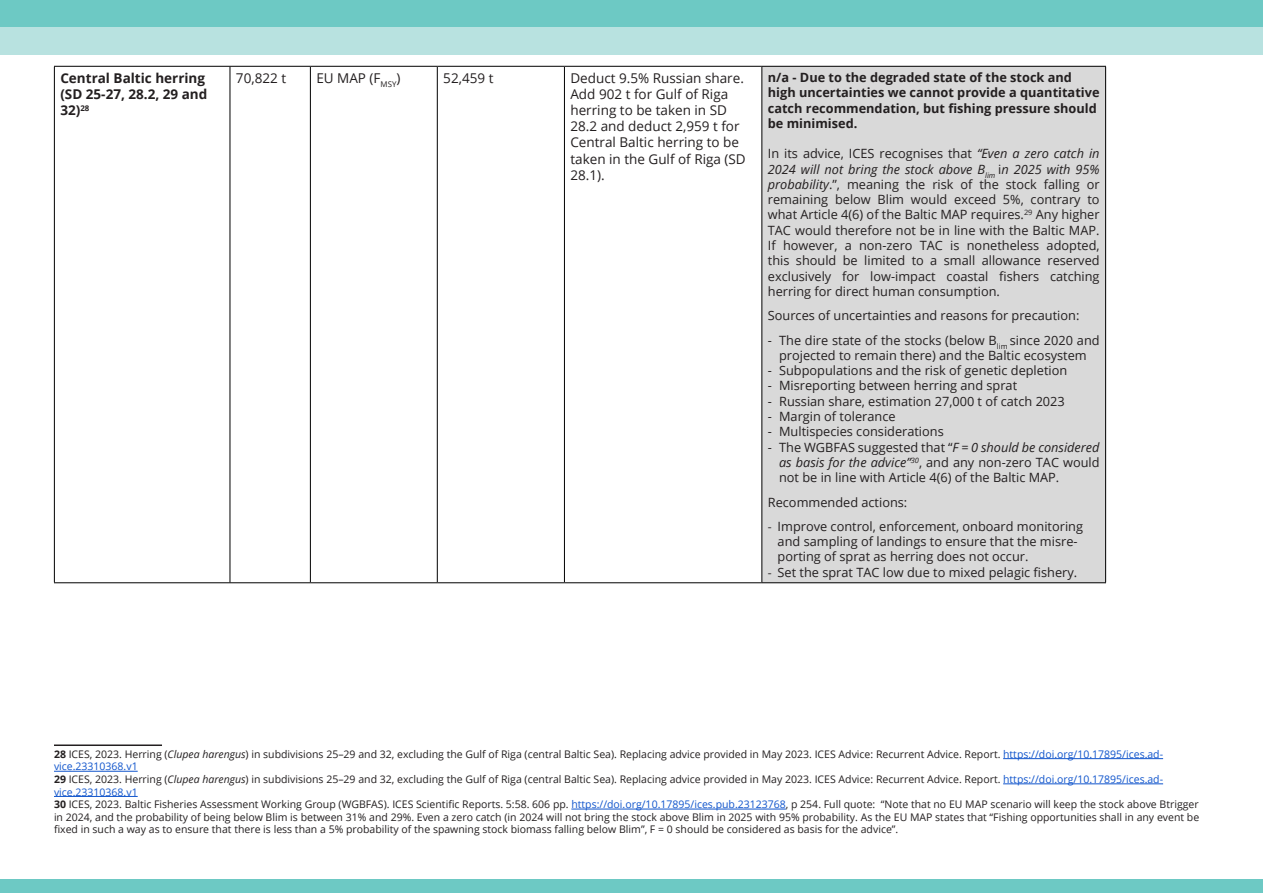
<style>
.page{position:relative;width:1263px;height:893px;background:#fff}
.page>*{position:absolute;margin:0;border:0;box-sizing:border-box;transform-origin:0 0}
.t1{font:13.5px/16.2px "Open Sans";color:#231f20}
.t2{font:700 13.5px/16.2px "Open Sans";color:#231f20}
.t3{font:12.75px/15.3px "Open Sans";color:#231f20;text-align:justify}
.t4{font:700 12.75px/15.3px "Open Sans";color:#231f20}
.t5{font:10.5px/12.6px "Open Sans";color:#231f20}
.s1{font-style:italic}
.s2{font-family:"Calibri"}
.s3{font-weight:700}
.s4{color:#15c}
</style>
<div class="page">
<div style="left:0;top:0;width:1263px;height:54px;background:#6dc9c4"></div>
<div style="left:0;top:27px;width:1263px;height:27px;background:#b8e2e0"></div>
<div style="left:0;top:879px;width:1263px;height:14px;background:#6dc9c4"></div>
<div style="left:762px;top:66px;width:344px;height:517px;background:#d9d9d9"></div>
<hr style="left:54px;top:66px;width:176px;height:1px;background:#000">
<hr style="left:230px;top:66px;width:80px;height:1px;background:#000">
<hr style="left:310px;top:66px;width:127px;height:1px;background:#000">
<hr style="left:437px;top:66px;width:127px;height:1px;background:#000">
<hr style="left:564px;top:66px;width:198px;height:1px;background:#000">
<hr style="left:762px;top:66px;width:344px;height:1px;background:#000">
<hr style="left:54px;top:582px;width:176px;height:1px;background:#000">
<hr style="left:230px;top:582px;width:80px;height:1px;background:#000">
<hr style="left:310px;top:582px;width:127px;height:1px;background:#000">
<hr style="left:437px;top:582px;width:127px;height:1px;background:#000">
<hr style="left:564px;top:582px;width:198px;height:1px;background:#000">
<hr style="left:762px;top:582px;width:344px;height:1px;background:#000">
<hr style="left:54px;top:67px;width:1px;height:515px;background:#000">
<hr style="left:230px;top:67px;width:1px;height:515px;background:#000">
<hr style="left:310px;top:67px;width:1px;height:515px;background:#000">
<hr style="left:437px;top:67px;width:1px;height:515px;background:#000">
<hr style="left:564px;top:67px;width:1px;height:515px;background:#000">
<hr style="left:761px;top:67px;width:1px;height:515px;background:#000">
<hr style="left:1105px;top:67px;width:1px;height:515px;background:#000">
<hr style="left:54px;top:744px;width:108px;height:2px;background:#231f20">
<hr style="left:1003px;top:758px;width:160px;height:1px;background:#15c">
<hr style="left:54px;top:771px;width:84px;height:1px;background:#15c">
<hr style="left:1003px;top:784px;width:160px;height:1px;background:#15c">
<hr style="left:54px;top:796px;width:84px;height:1px;background:#15c">
<hr style="left:571px;top:809px;width:215px;height:1px;background:#15c">
<p class="t2" style="left:60px;top:69px;width:149px">Central Baltic herring (SD 25-27, 28.2, 29 and<br>32)<sup>28</sup></p>
<p class="t1" style="left:236px;top:69px;width:52px">70,822 t</p>
<p class="t1" style="left:316px;top:69px;width:86px">EU MAP (F<sub>MSY</sub>)</p>
<p class="t1" style="left:443px;top:69px;width:52px">52,459 t</p>
<p class="t1" style="left:570px;top:69px;width:177px">Deduct 9.5% Russian share.<br>Add 902 t for Gulf of Riga herring to be taken in SD<br>28.2 and deduct 2,959 t for<br>Central Baltic herring to be taken in the Gulf of Riga (SD<br>28.1).</p>
<p class="t4" style="left:768px;top:69px;width:333px">n/a - Due to the degraded state of the stock and high uncertainties we cannot provide a quantitative catch recommendation, but fishing pressure should be minimised.</p>
<p class="t3" style="left:768px;top:146px;width:333px">In its advice, ICES recognises that <span class="s1">“Even a zero catch in 2024 will not bring the stock above B</span><sub>lim</sub> i<span class="s1">n 2025 with 95% probability</span>.”, meaning the risk of the stock falling or remaining below Blim would exceed 5%, contrary to what Article 4(6) of the Baltic MAP requires.<sup>29</sup> Any higher TAC would therefore not be in line with the Baltic MAP.<br>If however, a non-zero TAC is nonetheless adopted, this should be limited to a small allowance reserved exclusively for low-impact coastal fishers catching herring for direct human consumption.</p>
<p class="t3" style="left:768px;top:308px;width:313px">Sources of uncertainties and reasons for precaution:</p>
<p class="t3" style="left:768px;top:332px;width:333px;text-align:center">- The dire state of the stocks (below B<sub>lim</sub> since 2020 and projected to remain there) and the Baltic ecosystem</p>
<p class="t3" style="left:768px;top:363px;width:301px">- Subpopulations and the risk of genetic depletion</p>
<p class="t3" style="left:768px;top:378px;width:251px">- Misreporting between herring and sprat</p>
<p class="t3" style="left:768px;top:393px;width:298px">- Russian share, estimation 27,000 t of catch 2023</p>
<p class="t3" style="left:768px;top:408px;width:129px">- Margin of tolerance</p>
<p class="t3" style="left:768px;top:424px;width:177px">- Multispecies considerations</p>
<p class="t3" style="left:779px;top:439px;width:322px;text-indent:-11px">- The WGBFAS suggested that “<span class="s1">F = 0 should be considered as basis for the advice”</span><sup>30</sup>, and any non-zero TAC would not be in line with Article 4(6) of the Baltic MAP.</p>
<p class="t3" style="left:768px;top:494px;width:141px">Recommended actions:</p>
<p class="t3" style="left:778px;top:518px;width:307px;text-align:left;text-indent:-10px"><span class="s2">-</span> Improve control, enforcement, onboard monitoring and sampling of landings to ensure that the misre&shy;porting of sprat as herring does not occur.</p>
<p class="t3" style="left:768px;top:564px;width:311px"><span class="s2">-</span> Set the sprat TAC low due to mixed pelagic fishery.</p>
<p class="t5" style="left:54px;top:747px;width:1110px"><span class="s3">28</span> ICES, 2023. Herring (<span class="s1">Clupea harengus</span>) in subdivisions 25–29 and 32, excluding the Gulf of Riga (central Baltic Sea). Replacing advice provided in May 2023. ICES Advice: Recurrent Advice. Report. <span class="s4">https://doi.org/10.17895/ices.ad&shy;vice.23310368.v1</span></p>
<p class="t5" style="left:54px;top:773px;width:1110px"><span class="s3">29</span> ICES, 2023. Herring (<span class="s1">Clupea harengus</span>) in subdivisions 25–29 and 32, excluding the Gulf of Riga (central Baltic Sea). Replacing advice provided in May 2023. ICES Advice: Recurrent Advice. Report. <span class="s4">https://doi.org/10.17895/ices.ad&shy;vice.23310368.v1</span></p>
<p class="t5" style="left:54px;top:798px;width:1147px;text-align:justify"><span class="s3">30</span> ICES, 2023. Baltic Fisheries Assessment Working Group (WGBFAS). ICES Scientific Reports. 5:58. 606 pp. <span class="s4">https://doi.org/10.17895/ices.pub.23123768</span>, p 254. Full quote: “Note that no EU MAP scenario will keep the stock above Btrigger in 2024, and the probability of being below Blim is between 31% and 29%. Even a zero catch (in 2024 will not bring the stock above Blim in 2025 with 95% probability. As the EU MAP states that “Fishing opportunities shall in any event be fixed in such a way as to ensure that there is less than a 5% probability of the spawning stock biomass falling below Blim”, F = 0 should be considered as basis for the advice”.</p>
</div>
